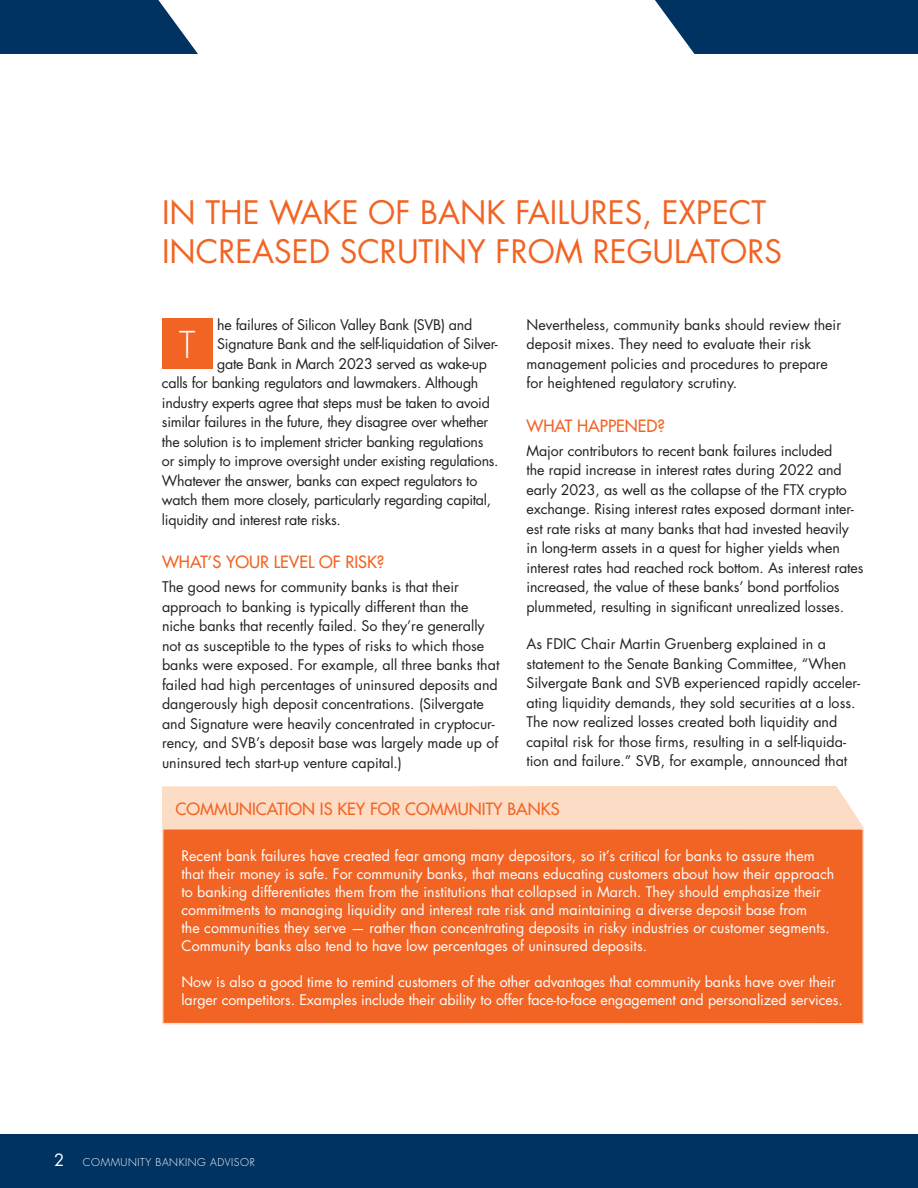
<style>
.page{position:relative;width:918px;height:1188px;background:#fff}
.page>*{position:absolute;margin:0;border:0;box-sizing:border-box;transform-origin:0 0}
.t1{font:300 36px "Futura Std";color:#fff}
.t2{font:31.5px/39px "Futura Std";color:#f26424}
.t3{font:500 16.5px "Futura Std";color:#f26424}
.t4{font:16.5px "Futura Std";color:#fff}
.t5{font:14.25px/19.5px "Futura Std";color:#231f20}
.t6{font:14.25px/18px "Futura Std";color:#fff}
.t7{font:14.25px "Futura Std";letter-spacing:-.02em;color:#231f20}
.t8{font:300 10.5px "Futura Std";letter-spacing:.05em;color:#fff}
</style>
<div class="page">
<svg style="left:0;top:0;width:198px;height:54px;background:#184670"></svg>
<svg style="left:655px;top:0;width:263px;height:54px;background:#13426c"></svg>
<div style="left:0;top:1134px;width:918px;height:54px;background:#003361"></div>
<div style="left:162px;top:318px;width:51px;height:51px;background:#f26424"></div>
<div style="left:163px;top:829px;width:700px;height:195px;background:#f26424"></div>
<div style="left:162px;top:828px;width:702px;height:197px;border:2px solid #fddcc6"></div>
<div style="left:162px;top:786px;width:702px;height:42px;background:#fddcc6"></div>
<h2 class="t2" style="left:162px;top:193px;width:622px">IN THE WAKE OF BANK FAILURES, EXPECT<br>INCREASED SCRUTINY FROM REGULATORS</h2>
<p class="t7" style="left:217px;top:315px;width:257px">he failures of Silicon Valley Bank (SVB) and</p>
<p class="t7" style="left:217px;top:335px;width:282px">Signature Bank and the self-liquidation of Silver-</p>
<p class="t7" style="left:217px;top:354px;width:271px">gate Bank in March 2023 served as wake-up</p>
<p class="t7" style="left:162px;top:374px;width:318px">calls for banking regulators and lawmakers. Although</p>
<p class="t7" style="left:162px;top:393px;width:329px">industry experts agree that steps must be taken to avoid</p>
<p class="t7" style="left:162px;top:413px;width:328px">similar failures in the future, they disagree over whether</p>
<p class="t7" style="left:162px;top:432px;width:323px">the solution is to implement stricter banking regulations</p>
<p class="t7" style="left:162px;top:452px;width:338px">or simply to improve oversight under existing regulations.</p>
<p class="t7" style="left:162px;top:471px;width:317px">Whatever the answer, banks can expect regulators to</p>
<p class="t7" style="left:162px;top:491px;width:331px">watch them more closely, particularly regarding capital,</p>
<p class="t7" style="left:162px;top:510px;width:180px">liquidity and interest rate risks.</p>
<p class="t3" style="left:162px;top:552px;width:224px">WHAT’S YOUR LEVEL OF RISK?</p>
<p class="t5" style="left:162px;top:577px;width:339px">The good news for community banks is that their approach to banking is typically different than the niche banks that recently failed. So they’re generally not as susceptible to the types of risks to which those banks were exposed. For example, all three banks that failed had high percentages of uninsured deposits and dangerously high deposit concentrations. (Silvergate and Signature were heavily concentrated in cryptocur&shy;rency, and SVB’s deposit base was largely made up of uninsured tech start-up venture capital.)</p>
<h1 class="t1" style="left:179px;top:323px;width:18px">T</h1>
<p class="t5" style="left:527px;top:315px;width:316px">Nevertheless, community banks should review their deposit mixes. They need to evaluate their risk management policies and procedures to prepare for heightened regulatory scrutiny.</p>
<p class="t3" style="left:526px;top:415px;width:140px">WHAT HAPPENED?</p>
<p class="t5" style="left:526px;top:441px;width:339px">Major contributors to recent bank failures included<br>the rapid increase in interest rates during 2022 and early 2023, as well as the collapse of the FTX crypto exchange. Rising interest rates exposed dormant inter&shy;est rate risks at many banks that had invested heavily in long-term assets in a quest for higher yields when interest rates had reached rock bottom. As interest rates increased, the value of these banks’ bond portfolios plummeted, resulting in significant unrealized losses.</p>
<p class="t5" style="left:526px;top:634px;width:335px">As FDIC Chair Martin Gruenberg explained in a statement to the Senate Banking Committee, “When Silvergate Bank and SVB experienced rapidly acceler&shy;ating liquidity demands, they sold securities at a loss.<br>The now realized losses created both liquidity and capital risk for those firms, resulting in a self-liquida&shy;tion and failure.” SVB, for example, announced that</p>
<p class="t3" style="left:176px;top:798px;width:386px">COMMUNICATION IS KEY FOR COMMUNITY BANKS</p>
<p class="t6" style="left:182px;top:847px;width:654px">Recent bank failures have created fear among many depositors, so it’s critical for banks to assure them that their money is safe. For community banks, that means educating customers about how their approach to banking differentiates them from the institutions that collapsed in March. They should emphasize their commitments to managing liquidity and interest rate risk and maintaining a diverse deposit base from<br>the communities they serve — rather than concentrating deposits in risky industries or customer segments.<br>Community banks also tend to have low percentages of uninsured deposits.</p>
<p class="t6" style="left:182px;top:973px;width:663px">Now is also a good time to remind customers of the other advantages that community banks have over their larger competitors. Examples include their ability to offer face-to-face engagement and personalized services.</p>
<p class="t4" style="left:54px;top:1149px;width:12px">2</p>
<p class="t8" style="left:83px;top:1155px;width:173px">COMMUNITY BANKING ADVISOR</p>
</div>
